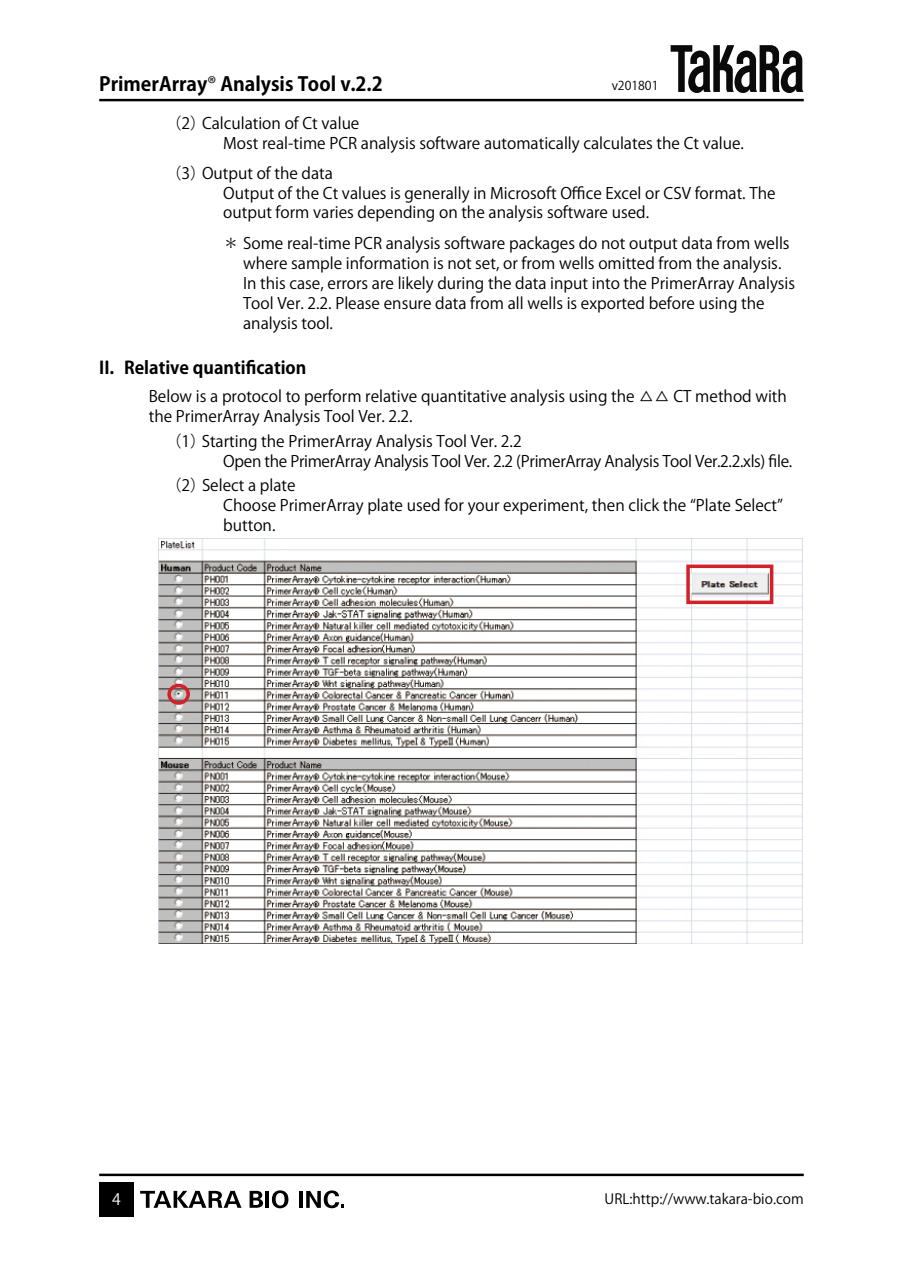
<style>
.page{position:relative;width:903px;height:1275px;background:#fff}
.page>*{position:absolute;margin:0;border:0;box-sizing:border-box;transform-origin:0 0}
.t1{font:700 19.25px "Koz Go Pro";color:#000}
.t2{font:700 17.32px "Koz Go Pro";color:#000}
.t3{font:15.75px/19.8px "Koz Go Pro";color:#000}
.t4{font:15.75px/19.8px "Koz Go Pro";letter-spacing:-.02em;color:#000}
.t5{font:15.75px "Koz Go Pro";color:#fff}
.t6{font:14px "Koz Go Pro";color:#000}
.t7{font:12.25px "Koz Go Pro";color:#000}
.s1{font-weight:400}
</style>
<div class="page">
<hr style="left:99px;top:1174px;width:705px;height:2px;background:#000">
<div style="left:99px;top:1182px;width:35px;height:35px;background:#000"></div>
<svg style="left:272px;top:1190px;width:16px;height:18px"></svg>
<svg style="left:140px;top:1191px;width:101px;height:17px"></svg>
<hr style="left:265px;top:1191px;width:4px;height:17px;background:#000">
<hr style="left:299px;top:1191px;width:4px;height:17px;background:#000">
<svg style="left:306px;top:1190px;width:38px;height:18px"></svg>
<svg style="left:250px;top:1191px;width:13px;height:17px"></svg>
<hr style="left:99px;top:99px;width:705px;height:2px;background:#000">
<svg style="left:670px;top:45px;width:133px;height:48px"></svg>
<img style="left:158px;top:538px;width:644px;height:405px">
<div style="left:686px;top:565px;width:87px;height:39px;border:4px solid #d22229"></div>
<div style="left:167px;top:684px;width:23px;height:21px;border:4px solid #d22229;border-radius:50%"></div>
<p class="t1" style="left:99px;top:71px;width:285px">PrimerArray<span class="s1">®</span> Analysis Tool v.2.2</p>
<p class="t7" style="left:612px;top:78px;width:48px">v201801</p>
<p class="t3" style="left:223px;top:114px;width:522px;text-indent:-57px">（2）Calculation of Ct value<br>Most real-time PCR analysis software automatically calculates the Ct value.</p>
<p class="t3" style="left:223px;top:164px;width:554px;text-indent:-57px">（3）Output of the data<br>Output of the Ct values is generally in Microsoft Office Excel or CSV format. The output form varies depending on the analysis software used.</p>
<p class="t3" style="left:243px;top:234px;width:553px;text-indent:-20px">＊ Some real-time PCR analysis software packages do not output data from wells where sample information is not set, or from wells omitted from the analysis.<br>In this case, errors are likely during the data input into the PrimerArray Analysis Tool Ver. 2.2. Please ensure data from all wells is exported before using the analysis tool.</p>
<p class="t2" style="left:99px;top:356px;width:209px">II. Relative quantification</p>
<p class="t3" style="left:149px;top:387px;width:640px">Below is a protocol to perform relative quantitative analysis using the △△ CT method with the PrimerArray Analysis Tool Ver. 2.2.</p>
<p class="t4" style="left:223px;top:431px;width:570px;text-indent:-57px">（1）Starting the PrimerArray Analysis Tool Ver. 2.2<br>Open the PrimerArray Analysis Tool Ver. 2.2 (PrimerArray Analysis Tool Ver.2.2.xls) file.</p>
<p class="t3" style="left:223px;top:476px;width:561px;text-indent:-57px">（2）Select a plate<br>Choose PrimerArray plate used for your experiment, then click the “Plate Select” button.</p>
<p class="t5" style="left:112px;top:1189px;width:10px">4</p>
<p class="t6" style="left:605px;top:1189px;width:201px">URL:http://www.takara-bio.com</p>
</div>
